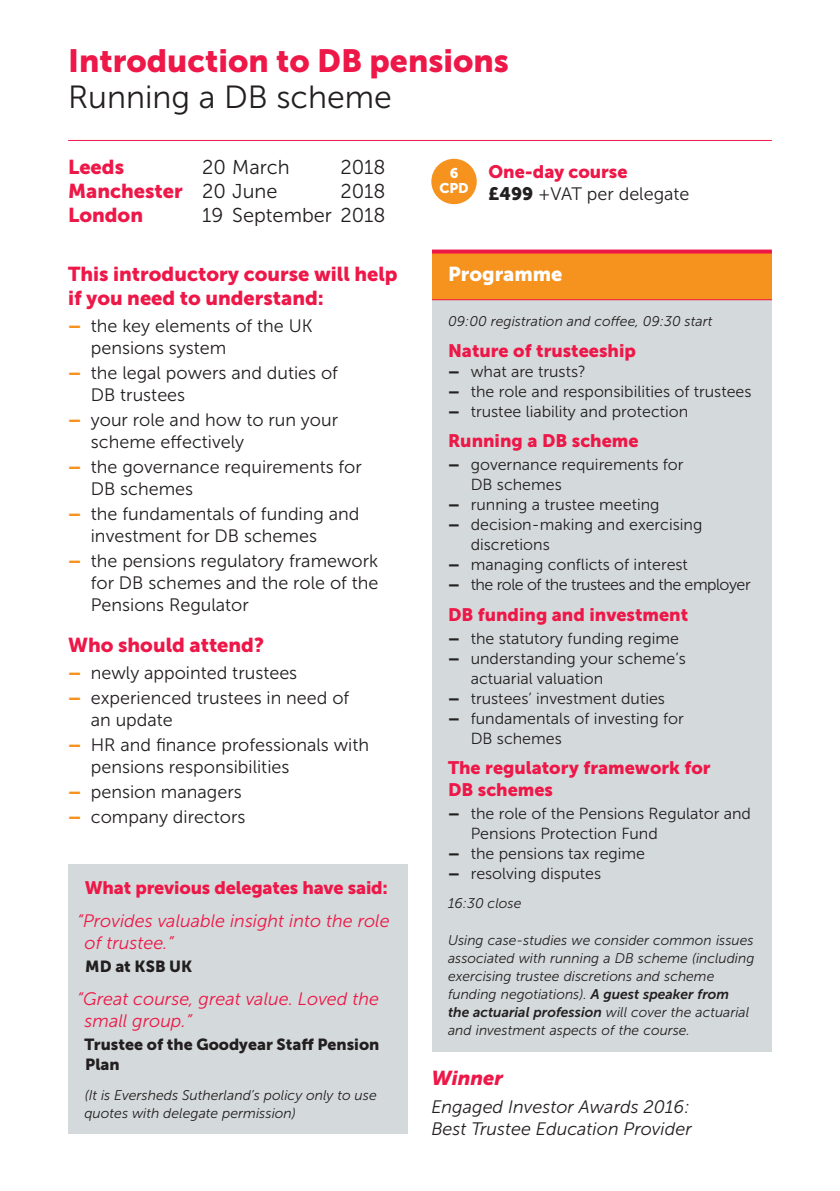
<style>
.page{position:relative;width:840px;height:1191px;background:#fff}
.page>*{position:absolute;margin:0;border:0;box-sizing:border-box;transform-origin:0 0}
.t1{font:32px "Museo Sans 900";color:#ed1748}
.t2{font:32px "Museo Sans 300";color:#231f20}
.Sub_headings{font:20px/24px "Museo Sans 900";color:#ed1748}
.Dates_10_13{font:20px "Museo Sans 300";color:#231f20}
.Dates_10_13-2{font:20px "Museo Sans 900";color:#ed1748}
.t3{font:20px "Museo Sans 900";color:#fff}
.Sub_headings-2{font:italic 20px "Museo Sans 900";color:#ed1748}
.t4{font:18px/22px "Museo Sans 300";color:#231f20}
.Programme_headings{font:18px/22px "Museo Sans 900";color:#ed1748}
.Client_quote{font:italic 18px/22px "Museo Sans 300";color:#ed1748}
.Body_copy_-_MS_300_9{font:italic 18px/22px "Museo Sans 300";color:#231f20}
.t5{font:16px/20px "Museo Sans 300";color:#231f20}
.Client_quote_name{font:16px/20px "Museo Sans 900";color:#231f20}
.t6{font:16px "Museo Sans 300";letter-spacing:-.03em;color:#231f20}
.MS_300_Italic_7pt{font:italic 14px/18px "Museo Sans 300";color:#231f20}
.t7{font:14px/15px "Museo Sans 900";color:#fff;text-align:center}
.s1{font-family:"Museo Sans 300";color:#231f20}
.s2{font-family:"Museo Sans 900";color:#f6921e}
.s3{font-family:"Museo Sans 900";color:#ed1748}
.s4{font-family:"Museo Sans 900"}
.s5{font-family:"Museo Sans 700"}
</style>
<div class="page">
<hr style="left:68px;top:140px;width:703px;height:1px;background:#ed1748">
<div style="left:432px;top:300px;width:339px;height:751px;background:#d4dadb"></div>
<div style="left:432px;top:251px;width:339px;height:49px;background:#f6921e"></div>
<svg style="left:432px;top:249px;width:339px;height:4px"></svg>
<hr style="left:432px;top:299px;width:339px;height:1px;background:#ed1748">
<div style="left:431px;top:159px;width:45px;height:45px;background:#f6921e;border-radius:50%"></div>
<div style="left:68px;top:864px;width:340px;height:269px;background:#d4dadb"></div>
<p class="t1" style="left:68px;top:43px;width:442px">Introduction to DB pensions</p>
<p class="t2" style="left:68px;top:80px;width:325px">Running a DB scheme</p>
<p class="Dates_10_13-2" style="left:68px;top:155px;width:57px">Leeds</p>
<p class="Dates_10_13" style="left:202px;top:156px;width:89px">20 March</p>
<p class="Dates_10_13" style="left:340px;top:156px;width:47px">2018</p>
<p class="Dates_10_13-2" style="left:68px;top:179px;width:211px">Manchester <span class="s1">20 June</span></p>
<p class="Dates_10_13" style="left:340px;top:180px;width:47px">2018</p>
<p class="Dates_10_13-2" style="left:68px;top:203px;width:76px">London</p>
<p class="Dates_10_13" style="left:202px;top:204px;width:185px">19 September 2018</p>
<p class="Sub_headings" style="left:68px;top:261px;width:331px">This introductory course will help if you need to understand:</p>
<p class="t4" style="left:91px;top:315px;width:223px;text-indent:-23px"><span class="s2">–</span> the key elements of the UK pensions system</p>
<p class="t4" style="left:91px;top:362px;width:248px;text-indent:-23px"><span class="s2">–</span> the legal powers and duties of<br>DB trustees</p>
<p class="t4" style="left:91px;top:409px;width:249px;text-indent:-23px"><span class="s2">–</span> your role and how to run your scheme effectively</p>
<p class="t4" style="left:91px;top:456px;width:272px;text-indent:-23px"><span class="s2">–</span> the governance requirements for<br>DB schemes</p>
<p class="t4" style="left:91px;top:502px;width:270px;text-indent:-23px"><span class="s2">–</span> the fundamentals of funding and investment for DB schemes</p>
<p class="t4" style="left:91px;top:549px;width:289px;text-align:justify;text-indent:-23px"><span class="s2">–</span> the pensions regulatory framework for DB schemes and the role of the Pensions Regulator</p>
<p class="Sub_headings" style="left:68px;top:632px;width:197px">Who should attend?</p>
<p class="t4" style="left:68px;top:662px;width:230px"><span class="s2">–</span> newly appointed trustees</p>
<p class="t4" style="left:91px;top:687px;width:260px;text-indent:-23px"><span class="s2">–</span> experienced trustees in need of an update</p>
<p class="t4" style="left:91px;top:734px;width:280px;text-indent:-23px"><span class="s2">–</span> HR and finance professionals with pensions responsibilities</p>
<p class="t4" style="left:68px;top:780px;width:175px"><span class="s2">–</span> pension managers</p>
<p class="t4" style="left:68px;top:805px;width:179px"><span class="s2">–</span> company directors</p>
<p class="Programme_headings" style="left:85px;top:876px;width:304px">What previous delegates have said:</p>
<p class="Client_quote" style="left:84px;top:910px;width:306px;text-indent:-7px">“Provides valuable insight into the role of trustee.”</p>
<p class="Client_quote_name" style="left:85px;top:956px;width:108px">MD at KSB UK</p>
<p class="Client_quote" style="left:85px;top:988px;width:296px;text-indent:-8px">“Great course, great value. Loved the small group.”</p>
<p class="Client_quote_name" style="left:84px;top:1034px;width:296px">Trustee of the Goodyear Staff Pension<br>Plan</p>
<p class="MS_300_Italic_7pt" style="left:84px;top:1085px;width:294px">(It is Eversheds Sutherland’s policy only to use quotes with delegate permission)</p>
<p class="t7" style="left:439px;top:165px;width:31px">6<br>CPD</p>
<p class="t4" style="left:488px;top:161px;width:202px"><span class="s3">One-day course<br></span><span class="s4">£499</span> +VAT per delegate</p>
<p class="t3" style="left:448px;top:262px;width:116px">Programme</p>
<p class="MS_300_Italic_7pt" style="left:448px;top:312px;width:266px">09:00 registration and coffee, 09:30 start</p>
<p class="Programme_headings" style="left:448px;top:339px;width:189px">Nature of trusteeship</p>
<p class="t5" style="left:448px;top:361px;width:139px"><span class="s4">–</span> what are trusts?</p>
<p class="t5" style="left:448px;top:381px;width:305px"><span class="s4">–</span> the role and responsibilities of trustees</p>
<p class="t5" style="left:448px;top:401px;width:242px"><span class="s4">–</span> trustee liability and protection</p>
<p class="Programme_headings" style="left:448px;top:430px;width:192px">Running a DB scheme</p>
<p class="t5" style="left:470px;top:455px;width:214px;text-indent:-23px"><span class="s4">–</span> governance requirements for<br>DB schemes</p>
<p class="t5" style="left:448px;top:495px;width:213px"><span class="s4">–</span> running a trustee meeting</p>
<p class="t5" style="left:470px;top:515px;width:233px;text-indent:-23px"><span class="s4">–</span> decision-making and exercising discretions</p>
<p class="t5" style="left:448px;top:555px;width:241px"><span class="s4">–</span> managing conflicts of interest</p>
<p class="t6" style="left:448px;top:576px;width:304px"><span class="s4">–</span> the role of the trustees and the employer</p>
<p class="Programme_headings" style="left:448px;top:603px;width:241px">DB funding and investment</p>
<p class="t5" style="left:448px;top:628px;width:232px"><span class="s4">–</span> the statutory funding regime</p>
<p class="t5" style="left:470px;top:648px;width:216px;text-indent:-23px"><span class="s4">–</span> understanding your scheme’s actuarial valuation</p>
<p class="t5" style="left:448px;top:688px;width:218px"><span class="s4">–</span> trustees’ investment duties</p>
<p class="t5" style="left:470px;top:708px;width:214px;text-indent:-23px"><span class="s4">–</span> fundamentals of investing for<br>DB schemes</p>
<p class="Programme_headings" style="left:448px;top:756px;width:264px">The regulatory framework for<br>DB schemes</p>
<p class="t5" style="left:470px;top:803px;width:281px;text-indent:-23px"><span class="s4">–</span> the role of the Pensions Regulator and<br>Pensions Protection Fund</p>
<p class="t5" style="left:448px;top:843px;width:198px"><span class="s4">–</span> the pensions tax regime</p>
<p class="t5" style="left:448px;top:863px;width:155px"><span class="s4">–</span> resolving disputes</p>
<p class="MS_300_Italic_7pt" style="left:448px;top:893px;width:75px">16:30 close</p>
<p class="MS_300_Italic_7pt" style="left:448px;top:931px;width:308px">Using case-studies we consider common issues associated with running a DB scheme (including exercising trustee discretions and scheme funding negotiations). <span class="s5">A guest speaker from<br>the actuarial profession</span> will cover the actuarial and investment aspects of the course.</p>
<p class="Sub_headings-2" style="left:431px;top:1067px;width:73px">Winner</p>
<p class="Body_copy_-_MS_300_9" style="left:431px;top:1096px;width:262px">Engaged Investor Awards 2016:<br>Best Trustee Education Provider</p>
</div>
